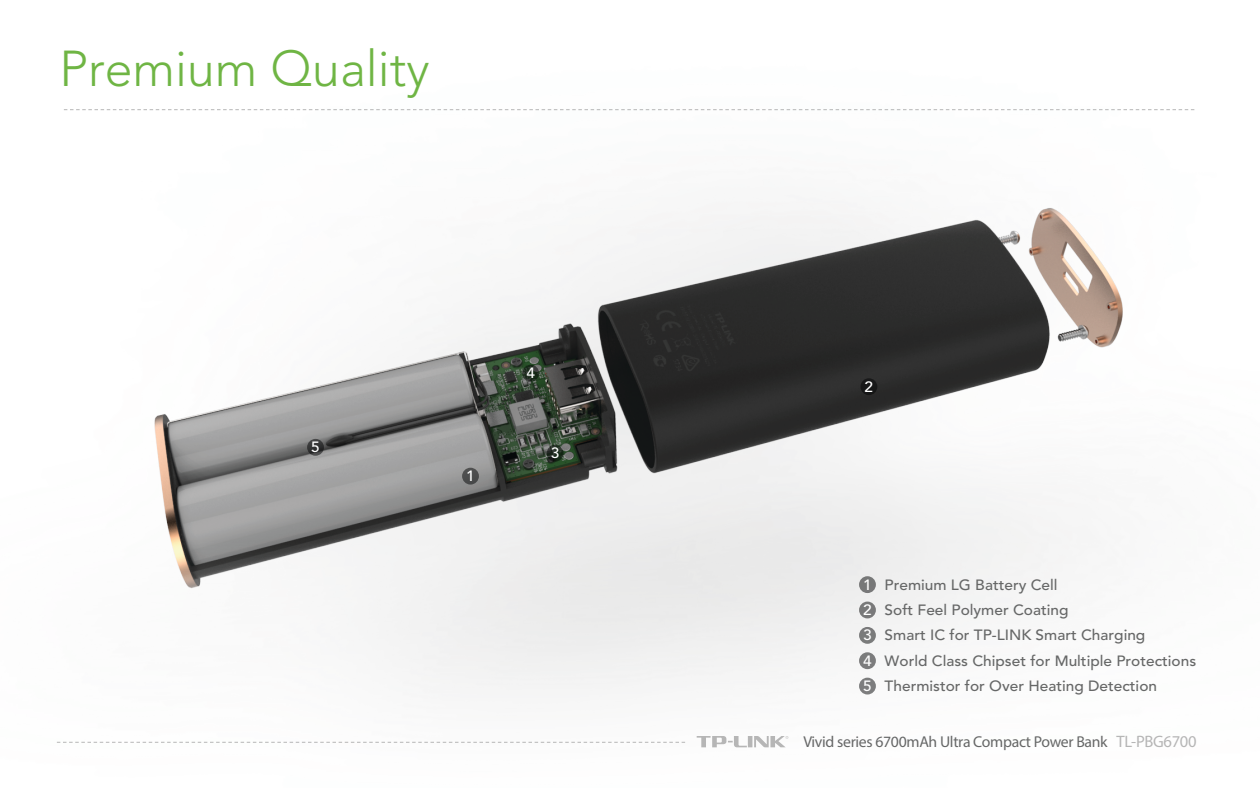
<style>
.page{position:relative;width:1260px;height:788px;background:#fff}
.page>*{position:absolute;margin:0;border:0;box-sizing:border-box;transform-origin:0 0}
.t1{font:300 49.96px "Avenir LT Std";color:#6fb544}
.t2{font:15.75px "Myriad Pro";letter-spacing:-.02em;color:#666767}
.t3{font:500 14.79px "Avenir LT Std";color:#666767;scale:1.04 1}
.t4{font:500 14.79px "Avenir LT Std";color:#fff;scale:1.04 1}
.s1{color:#fff}
.s2{font-size:16.54px;color:#b6b6b6}
</style>
<div class="page">
<img style="left:57px;top:110px;width:1137px;height:638px">
<svg style="left:64px;top:109px;width:1131px;height:1px"></svg>
<svg style="left:57px;top:742px;width:628px;height:1px"></svg>
<svg style="left:697px;top:736px;width:91px;height:11px"></svg>
<svg style="left:307px;top:439px;width:17px;height:16px"></svg>
<svg style="left:522px;top:364px;width:17px;height:17px"></svg>
<svg style="left:547px;top:445px;width:17px;height:16px"></svg>
<div style="left:860px;top:378px;width:17px;height:17px;background:#171818;border-radius:50%"></div>
<svg style="left:859px;top:677px;width:17px;height:17px"></svg>
<div style="left:859px;top:652px;width:17px;height:17px;background:#7c7c7d;border-radius:50%"></div>
<div style="left:859px;top:627px;width:17px;height:16px;background:#7a7b7b;border-radius:50%"></div>
<svg style="left:859px;top:601px;width:17px;height:17px"></svg>
<div style="left:859px;top:576px;width:17px;height:17px;background:#777878;border-radius:50%"></div>
<div style="left:462px;top:467px;width:17px;height:17px;background:#4c4c4d;border-radius:50%"></div>
<h1 class="t1" style="left:59px;top:40px;width:372px">Premium Quality</h1>
<p class="t4" style="left:311px;top:439px;width:10px">5</p>
<p class="t4" style="left:466px;top:467px;width:10px">1</p>
<p class="t4" style="left:526px;top:364px;width:10px">4</p>
<p class="t4" style="left:551px;top:444px;width:10px">3</p>
<p class="t4" style="left:865px;top:378px;width:10px">2</p>
<p class="t3" style="left:885px;top:576px;width:168px">Premium LG Battery Cell</p>
<p class="t3" style="left:885px;top:601px;width:178px">Soft Feel Polymer Coating</p>
<p class="t3" style="left:885px;top:626px;width:252px">Smart IC for TP-LINK Smart Charging</p>
<p class="t3" style="left:885px;top:652px;width:301px">World Class Chipset for Multiple Protections</p>
<p class="t3" style="left:863px;top:677px;width:284px"><span class="s1">5</span> Thermistor for Over Heating Detection</p>
<p class="t4" style="left:863px;top:576px;width:10px">1</p>
<p class="t4" style="left:863px;top:601px;width:10px">2</p>
<p class="t4" style="left:863px;top:626px;width:10px">3</p>
<p class="t4" style="left:863px;top:652px;width:10px">4</p>
<p class="t2" style="left:803px;top:732px;width:395px">Vivid series 6700mAh Ultra Compact Power Bank <span class="s2">TL-PBG6700</span></p>
</div>
